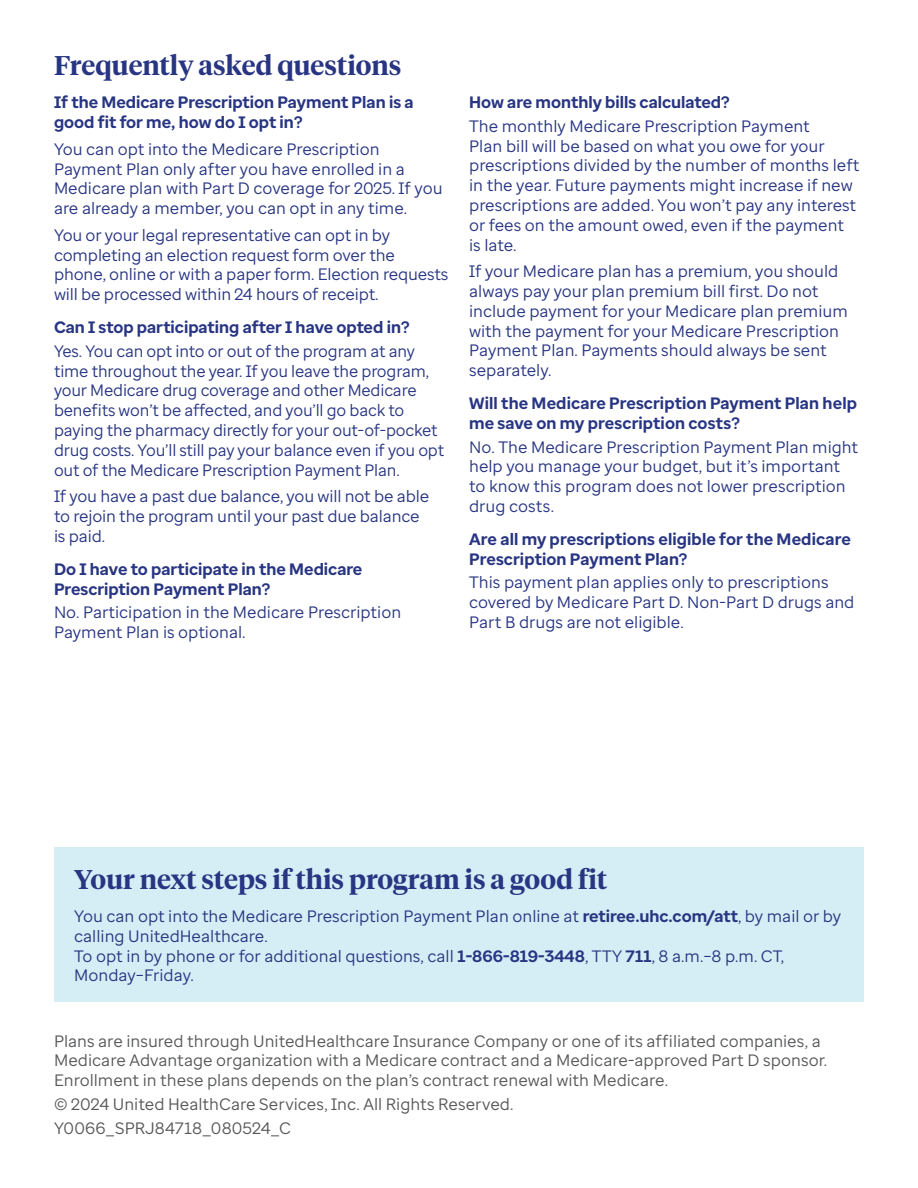
<style>
.page{position:relative;width:918px;height:1188px;background:#fff}
.page>*{position:absolute;margin:0;border:0;box-sizing:border-box;transform-origin:0 0}
.t1{font:600 27px "UHC Serif Headline";color:#283582}
.t2{font:16.5px/19.8px "Enterprise Sans";letter-spacing:-.005em;color:#283582}
.t3{font:700 16.5px/19.8px "Enterprise Sans";color:#283582}
.t4{font:16.5px/19.5px "Enterprise Sans";color:#57585a}
.s1{font-weight:700}
</style>
<div class="page">
<div style="left:54px;top:847px;width:810px;height:155px;background:#d5eef5"></div>
<p class="t1" style="left:54px;top:47px;width:349px">Frequently asked questions</p>
<p class="t3" style="left:54px;top:93px;width:361px">If the Medicare Prescription Payment Plan is a good fit for me, how do I opt in?</p>
<p class="t2" style="left:54px;top:139px;width:390px">You can opt into the Medicare Prescription Payment Plan only after you have enrolled in a Medicare plan with Part D coverage for 2025. If you are already a member, you can opt in any time.</p>
<p class="t2" style="left:54px;top:225px;width:396px">You or your legal representative can opt in by completing an election request form over the phone, online or with a paper form. Election requests will be processed within 24 hours of receipt.</p>
<p class="t3" style="left:54px;top:318px;width:357px">Can I stop participating after I have opted in?</p>
<p class="t2" style="left:54px;top:341px;width:392px">Yes. You can opt into or out of the program at any time throughout the year. If you leave the program, your Medicare drug coverage and other Medicare benefits won’t be affected, and you’ll go back to paying the pharmacy directly for your out-of-pocket drug costs. You’ll still pay your balance even if you opt out of the Medicare Prescription Payment Plan.</p>
<p class="t2" style="left:54px;top:486px;width:377px">If you have a past due balance, you will not be able to rejoin the program until your past due balance is paid.</p>
<p class="t3" style="left:54px;top:559px;width:310px">Do I have to participate in the Medicare<br>Prescription Payment Plan?</p>
<p class="t2" style="left:54px;top:602px;width:349px">No. Participation in the Medicare Prescription<br>Payment Plan is optional.</p>
<p class="t3" style="left:469px;top:93px;width:262px">How are monthly bills calculated?</p>
<p class="t2" style="left:469px;top:116px;width:392px">The monthly Medicare Prescription Payment<br>Plan bill will be based on what you owe for your prescriptions divided by the number of months left in the year. Future payments might increase if new prescriptions are added. You won’t pay any interest or fees on the amount owed, even if the payment is late.</p>
<p class="t2" style="left:469px;top:261px;width:380px">If your Medicare plan has a premium, you should always pay your plan premium bill first. Do not include payment for your Medicare plan premium with the payment for your Medicare Prescription Payment Plan. Payments should always be sent separately.</p>
<p class="t3" style="left:469px;top:394px;width:389px">Will the Medicare Prescription Payment Plan help me save on my prescription costs?</p>
<p class="t2" style="left:469px;top:437px;width:391px">No. The Medicare Prescription Payment Plan might help you manage your budget, but it’s important to know this program does not lower prescription drug costs.</p>
<p class="t3" style="left:469px;top:530px;width:383px">Are all my prescriptions eligible for the Medicare<br>Prescription Payment Plan?</p>
<p class="t2" style="left:469px;top:572px;width:387px">This payment plan applies only to prescriptions covered by Medicare Part D. Non-Part D drugs and<br>Part B drugs are not eligible.</p>
<p class="t1" style="left:74px;top:860px;width:535px">Your next steps if this program is a good fit</p>
<p class="t2" style="left:74px;top:906px;width:769px">You can opt into the Medicare Prescription Payment Plan online at <span class="s1">retiree.uhc.com/att</span>, by mail or by calling UnitedHealthcare.</p>
<p class="t2" style="left:74px;top:946px;width:711px">To opt in by phone or for additional questions, call <span class="s1">1-866-819-3448</span>, TTY <span class="s1">711</span>, 8 a.m.–8 p.m. CT,<br>Monday–Friday.</p>
<p class="t4" style="left:54px;top:1031px;width:775px">Plans are insured through UnitedHealthcare Insurance Company or one of its affiliated companies, a<br>Medicare Advantage organization with a Medicare contract and a Medicare-approved Part D sponsor.<br>Enrollment in these plans depends on the plan’s contract renewal with Medicare.</p>
<p class="t4" style="left:54px;top:1094px;width:461px">© 2024 United HealthCare Services, Inc. All Rights Reserved.</p>
<p class="t4" style="left:54px;top:1118px;width:239px">Y0066_SPRJ84718_080524_C</p>
</div>
